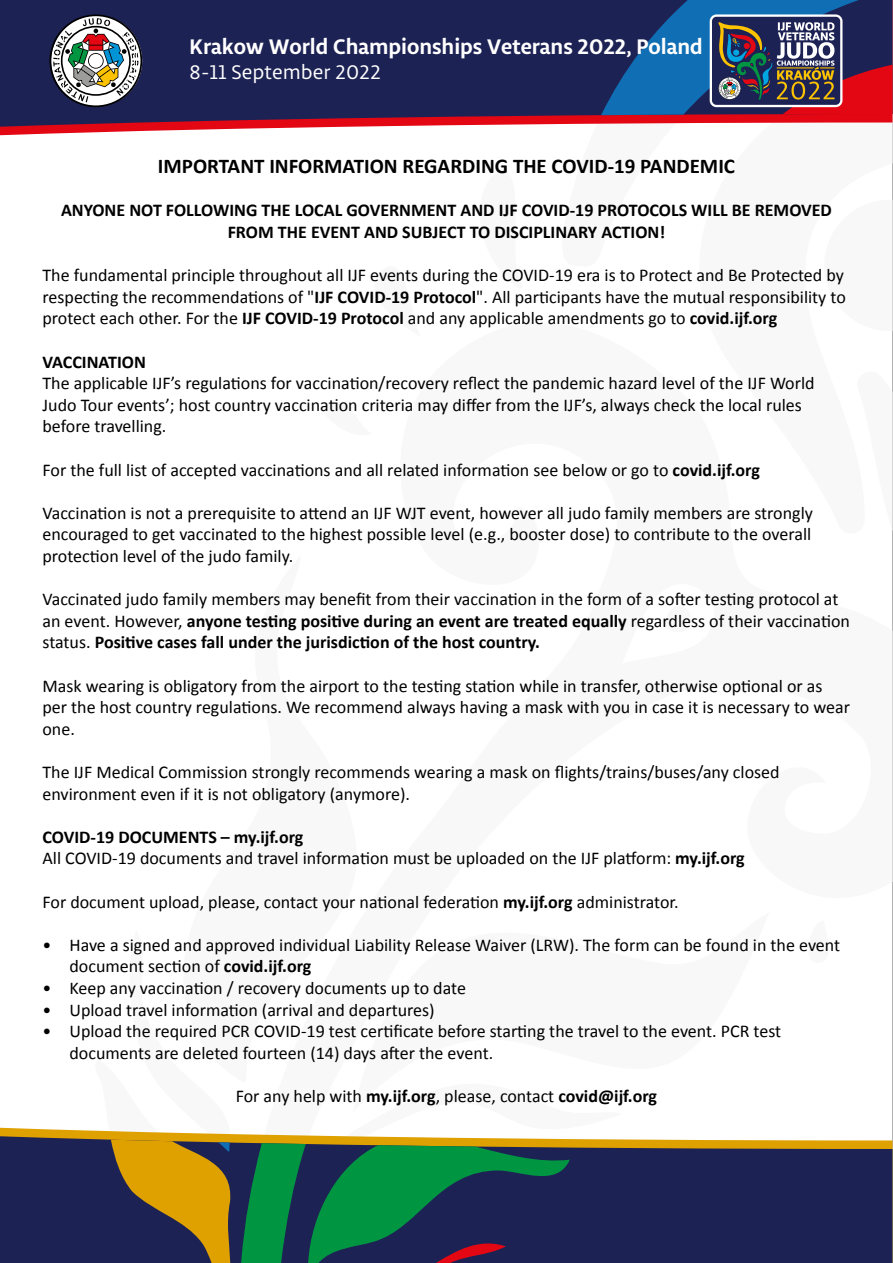
<style>
.page{position:relative;width:893px;height:1263px;background:#fff}
.page>*{position:absolute;margin:0;border:0;box-sizing:border-box;transform-origin:0 0}
.t1{font:700 22.5px "Libertad";color:#fff}
.t2{font:700 21px "Calibri";color:#000}
.t3{font:21px "Libertad";color:#fff}
.t4{font:18px/21.6px "Calibri";color:#000}
.t5{font:700 18px/21.6px "Calibri";color:#000;text-align:center}
.s1{font-weight:700}
</style>
<div class="page">
<svg style="left:0;top:1128px;width:241px;height:8px"></svg>
<svg style="left:0;top:1136px;width:892px;height:127px;background:#2c2e53"></svg>
<svg style="left:241px;top:1134px;width:381px;height:129px;background:#27584b"></svg>
<svg style="left:90px;top:1128px;width:144px;height:135px;background:#806631"></svg>
<svg style="left:0;top:127px;width:329px;height:8px"></svg>
<svg style="left:0;top:0;width:892px;height:127px;background:#332452"></svg>
<svg style="left:49px;top:14px;width:93px;height:93px"></svg>
<svg style="left:601px;top:0;width:291px;height:115px;background:#414c74"></svg>
<p class="t1" style="left:190px;top:31px;width:515px">Krakow World Championships Veterans 2022, Poland</p>
<p class="t3" style="left:190px;top:59px;width:193px">8-11 September 2022</p>
<p class="t2" style="left:158px;top:151px;width:579px">IMPORTANT INFORMATION REGARDING THE COVID-19 PANDEMIC</p>
<p class="t5" style="left:61px;top:199px;width:772px">ANYONE NOT FOLLOWING THE LOCAL GOVERNMENT AND IJF COVID-19 PROTOCOLS WILL BE REMOVED<br>FROM THE EVENT AND SUBJECT TO DISCIPLINARY ACTION!</p>
<p class="t4" style="left:43px;top:263px;width:805px;text-align:justify">The fundamental principle throughout all IJF events during the COVID-19 era is to Protect and Be Protected by respecting the recommendations of "<span class="s1">IJF COVID-19 Protocol</span>". All participants have the mutual responsibility to protect each other. For the <span class="s1">IJF COVID-19 Protocol</span> and any applicable amendments go to <span class="s1">covid.ijf.org</span></p>
<p class="t5" style="left:43px;top:350px;width:105px">VACCINATION</p>
<p class="t4" style="left:43px;top:371px;width:774px">The applicable IJF’s regulations for vaccination/recovery reflect the pandemic hazard level of the IJF World<br>Judo Tour events’; host country vaccination criteria may differ from the IJF’s, always check the local rules before travelling.</p>
<p class="t4" style="left:43px;top:458px;width:719px">For the full list of accepted vaccinations and all related information see below or go to <span class="s1">covid.ijf.org</span></p>
<p class="t4" style="left:43px;top:501px;width:772px;text-align:justify">Vaccination is not a prerequisite to attend an IJF WJT event, however all judo family members are strongly encouraged to get vaccinated to the highest possible level (e.g., booster dose) to contribute to the overall protection level of the judo family.</p>
<p class="t4" style="left:42px;top:587px;width:809px">Vaccinated judo family members may benefit from their vaccination in the form of a softer testing protocol at an event. However, <span class="s1">anyone testing positive during an event are treated equally</span> regardless of their vaccination status. <span class="s1">Positive cases fall under the jurisdiction of the host country.</span></p>
<p class="t4" style="left:42px;top:674px;width:809px">Mask wearing is obligatory from the airport to the testing station while in transfer, otherwise optional or as per the host country regulations. We recommend always having a mask with you in case it is necessary to wear one.</p>
<p class="t4" style="left:42px;top:760px;width:739px">The IJF Medical Commission strongly recommends wearing a mask on flights/trains/buses/any closed environment even if it is not obligatory (anymore).</p>
<p class="t4" style="left:42px;top:825px;width:704px"><span class="s1">COVID-19 DOCUMENTS – my.ijf.org<br></span>All COVID-19 documents and travel information must be uploaded on the IJF platform: <span class="s1">my.ijf.org</span></p>
<p class="t4" style="left:42px;top:890px;width:637px">For document upload, please, contact your national federation <span class="s1">my.ijf.org</span> administrator.</p>
<p class="t4" style="left:69px;top:933px;width:772px;text-indent:-27px">• Have a signed and approved individual Liability Release Waiver (LRW). The form can be found in the event document section of <span class="s1">covid.ijf.org</span></p>
<p class="t4" style="left:42px;top:976px;width:425px">• Keep any vaccination / recovery documents up to date</p>
<p class="t4" style="left:42px;top:998px;width:394px">• Upload travel information (arrival and departures)</p>
<p class="t4" style="left:69px;top:1019px;width:713px;text-indent:-27px">• Upload the required PCR COVID-19 test certificate before starting the travel to the event. PCR test documents are deleted fourteen (14) days after the event.</p>
<p class="t4" style="left:236px;top:1084px;width:423px">For any help with <span class="s1">my.ijf.org</span>, please, contact <span class="s1">covid@ijf.org</span></p>
</div>
